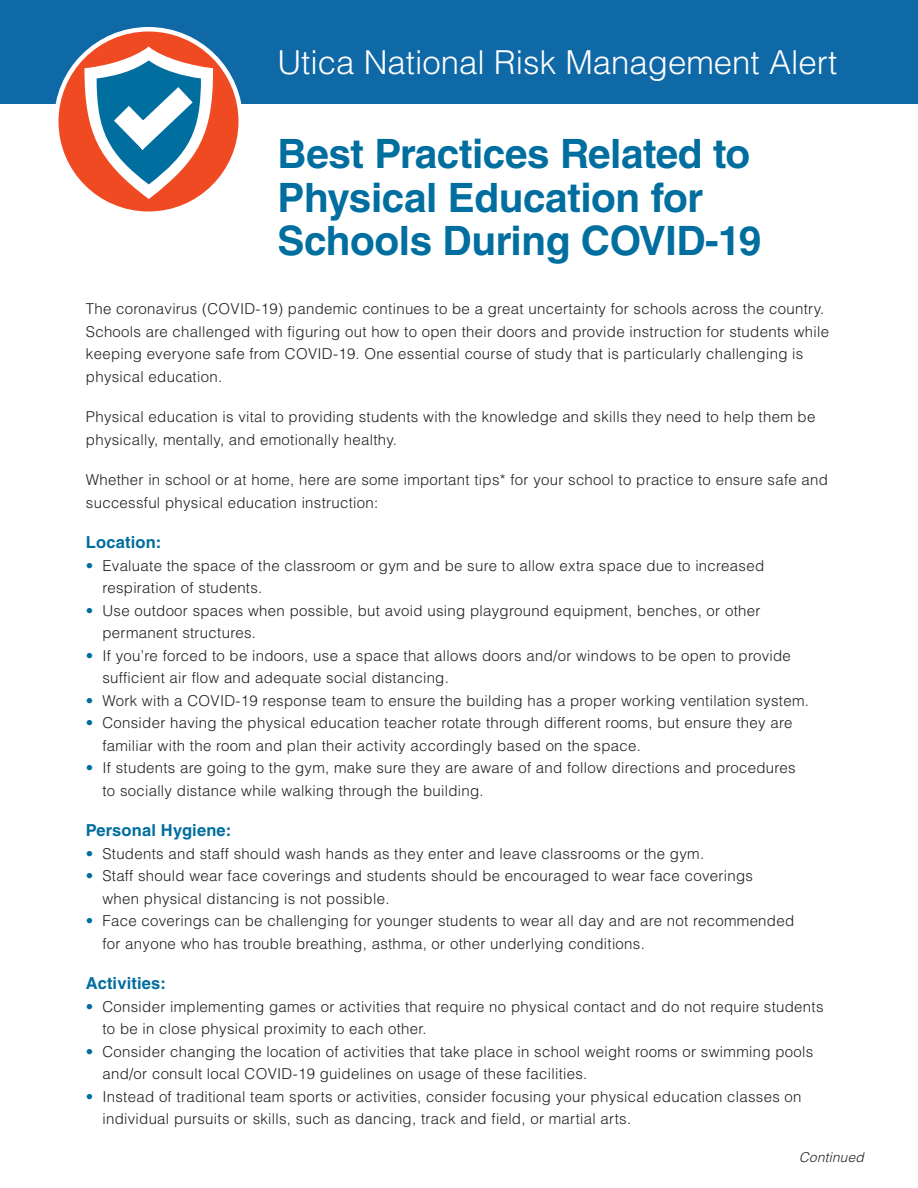
<style>
.page{position:relative;width:918px;height:1188px;background:#fff}
.page>*{position:absolute;margin:0;border:0;box-sizing:border-box;transform-origin:0 0}
.t1{font:700 40.5px/43.5px "Helvetica LT Std";letter-spacing:-.01em;color:#006e9f}
.t2{font:300 33px "Helvetica LT Std";color:#fff}
.t3{font:700 16.5px "Helvetica LT Std";letter-spacing:.01em;color:#006e9f}
.t4{font:300 15px/22.5px "Helvetica LT Std";letter-spacing:.02em;color:#231f20}
.t5{font:italic 300 13.5px "Helvetica LT Std";letter-spacing:.02em;color:#231f20}
.s1{color:#006e9f}
</style>
<div class="page">
<div style="left:0;top:0;width:918px;height:103px;background:#1069a7"></div>
<div style="left:57px;top:30px;width:183px;height:183px;background:#f04a23;border-radius:50%"></div>
<div style="left:54px;top:27px;width:189px;height:189px;border:4px solid #fff;border-radius:50%"></div>
<svg style="left:83px;top:44px;width:132px;height:157px"></svg>
<h2 class="t2" style="left:278px;top:41px;width:561px">Utica National Risk Management Alert</h2>
<h1 class="t1" style="left:278px;top:132px;width:485px">Best Practices Related to<br>Physical Education for<br>Schools During COVID-19</h1>
<p class="t4" style="left:86px;top:297px;width:745px">The coronavirus (COVID-19) pandemic continues to be a great uncertainty for schools across the country.<br>Schools are challenged with figuring out how to open their doors and provide instruction for students while keeping everyone safe from COVID-19. One essential course of study that is particularly challenging is physical education.</p>
<p class="t4" style="left:86px;top:405px;width:731px">Physical education is vital to providing students with the knowledge and skills they need to help them be physically, mentally, and emotionally healthy.</p>
<p class="t4" style="left:86px;top:468px;width:744px">Whether in school or at home, here are some important tips* for your school to practice to ensure safe and successful physical education instruction:</p>
<p class="t3" style="left:86px;top:532px;width:77px">Location:</p>
<p class="t4" style="left:102px;top:554px;width:663px;text-indent:-16px"><span class="s1">•</span> Evaluate the space of the classroom or gym and be sure to allow extra space due to increased respiration of students.</p>
<p class="t4" style="left:102px;top:599px;width:660px;text-indent:-16px"><span class="s1">•</span> Use outdoor spaces when possible, but avoid using playground equipment, benches, or other permanent structures.</p>
<p class="t4" style="left:102px;top:644px;width:690px;text-indent:-16px"><span class="s1">•</span> If you’re forced to be indoors, use a space that allows doors and/or windows to be open to provide sufficient air flow and adequate social distancing.</p>
<p class="t4" style="left:86px;top:689px;width:725px"><span class="s1">•</span> Work with a COVID-19 response team to ensure the building has a proper working ventilation system.</p>
<p class="t4" style="left:102px;top:711px;width:691px;text-indent:-16px"><span class="s1">•</span> Consider having the physical education teacher rotate through different rooms, but ensure they are familiar with the room and plan their activity accordingly based on the space.</p>
<p class="t4" style="left:102px;top:756px;width:695px;text-indent:-16px"><span class="s1">•</span> If students are going to the gym, make sure they are aware of and follow directions and procedures to socially distance while walking through the building.</p>
<p class="t3" style="left:86px;top:820px;width:147px">Personal Hygiene:</p>
<p class="t4" style="left:86px;top:842px;width:620px"><span class="s1">•</span> Students and staff should wash hands as they enter and leave classrooms or the gym.</p>
<p class="t4" style="left:102px;top:864px;width:652px;text-indent:-16px"><span class="s1">•</span> Staff should wear face coverings and students should be encouraged to wear face coverings when physical distancing is not possible.</p>
<p class="t4" style="left:102px;top:909px;width:693px;text-indent:-16px"><span class="s1">•</span> Face coverings can be challenging for younger students to wear all day and are not recommended for anyone who has trouble breathing, asthma, or other underlying conditions.</p>
<p class="t3" style="left:86px;top:973px;width:82px">Activities:</p>
<p class="t4" style="left:102px;top:995px;width:723px;text-indent:-16px"><span class="s1">•</span> Consider implementing games or activities that require no physical contact and do not require students to be in close physical proximity to each other.</p>
<p class="t4" style="left:102px;top:1040px;width:712px;text-indent:-16px"><span class="s1">•</span> Consider changing the location of activities that take place in school weight rooms or swimming pools and/or consult local COVID-19 guidelines on usage of these facilities.</p>
<p class="t4" style="left:102px;top:1085px;width:701px;text-indent:-16px"><span class="s1">•</span> Instead of traditional team sports or activities, consider focusing your physical education classes on individual pursuits or skills, such as dancing, track and field, or martial arts.</p>
<p class="t5" style="left:799px;top:1149px;width:66px">Continued</p>
</div>
